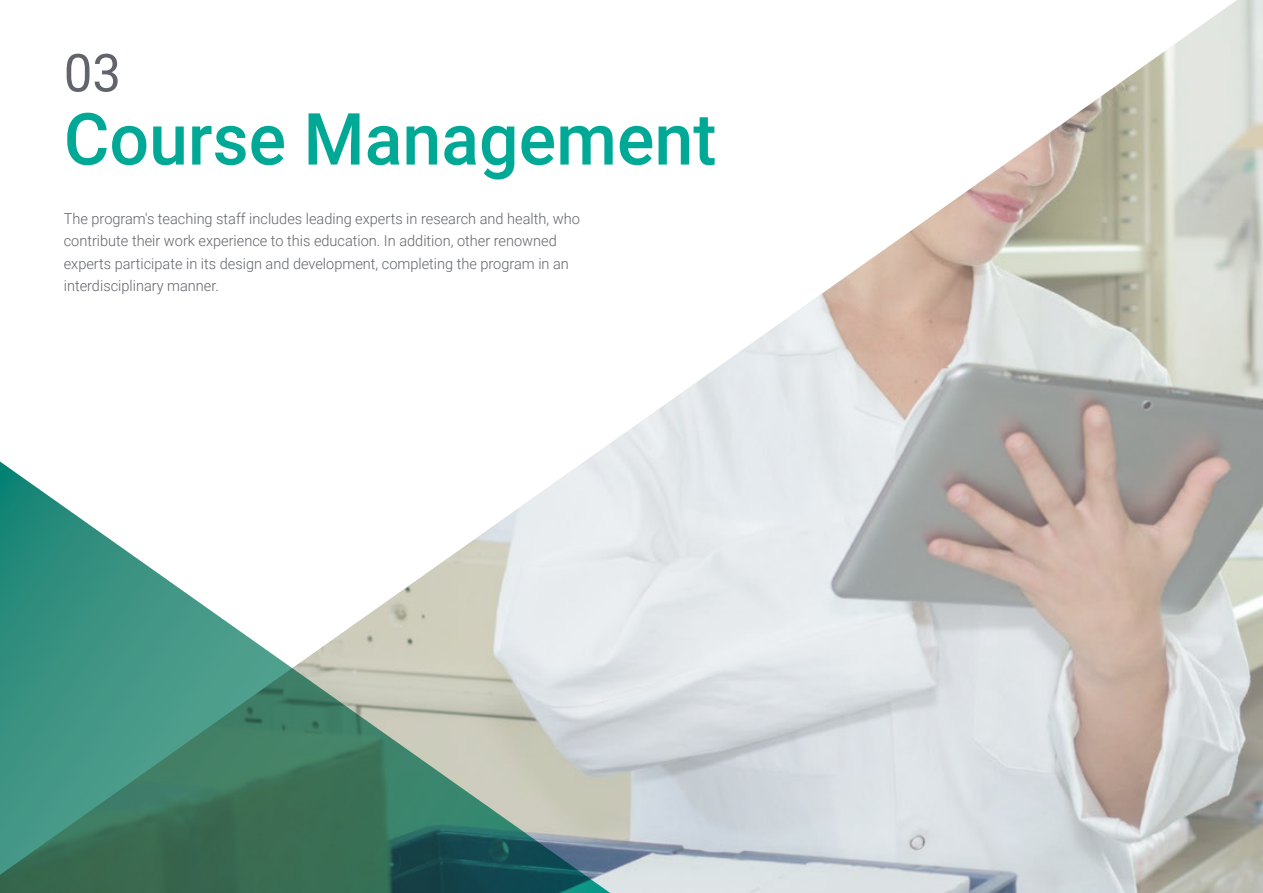
<style>
.page{position:relative;width:1263px;height:893px;background:#fff}
.page>*{position:absolute;margin:0;border:0;box-sizing:border-box;transform-origin:0 0}
.t1{font:500 72px "Roboto";color:#00a996}
.t2{font:52.5px "Roboto";color:#61646a}
.t3{font:300 15px/22.5px "Roboto";color:#61646a}
</style>
<div class="page">
<img style="left:607px;top:0;width:656px;height:893px">
<svg style="left:0;top:446px;width:640px;height:447px"></svg>
<h2 class="t2" style="left:64px;top:36px;width:59px">03</h2>
<h1 class="t1" style="left:64px;top:89px;width:654px">Course Management</h1>
<p class="t3" style="left:64px;top:207px;width:518px">The program's teaching staff includes leading experts in research and health, who contribute their work experience to this education. In addition, other renowned experts participate in its design and development, completing the program in an interdisciplinary manner.</p>
</div>
